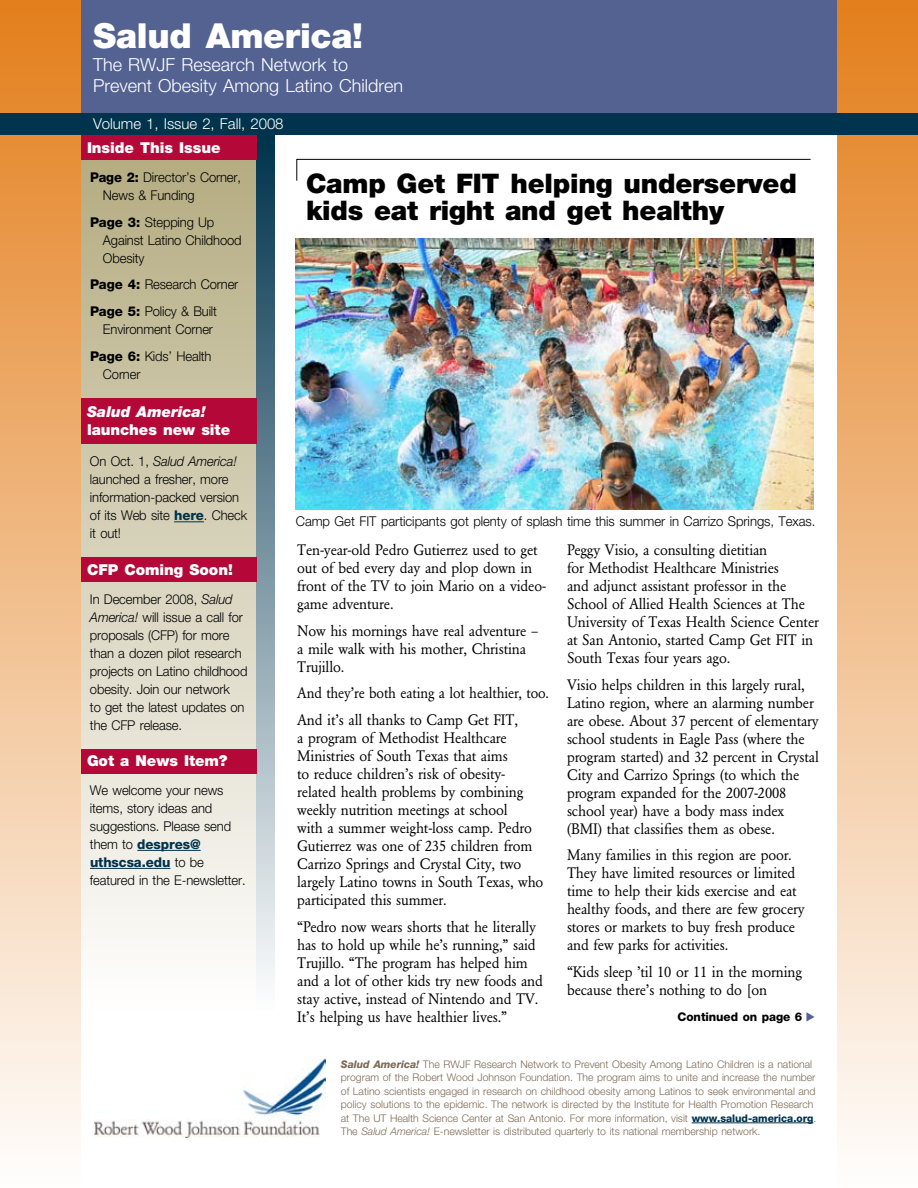
<style>
.page{position:relative;width:918px;height:1188px;background:#fff}
.page>*{position:absolute;margin:0;border:0;box-sizing:border-box;transform-origin:0 0}
.t1{font:900 34.5px "Helvetica Neue";letter-spacing:-.01em;color:#fff}
.t2{font:900 27px/27px "Helvetica Neue";letter-spacing:-.01em;color:#000}
.t3{font:300 18px/21px "Helvetica Neue";color:#fff}
.t4{font:15px/18px "Garamond BE";letter-spacing:-.01em;color:#000;scale:.96 1}
.t5{font:15px/26.7px "Garamond BE";letter-spacing:-.01em;color:#000;scale:.93 1}
.t6{font:900 15px "Helvetica Neue";letter-spacing:-.005em;color:#fff}
.t7{font:300 15px "Helvetica Neue";letter-spacing:-.005em;color:#fff}
.t8{font:italic 900 15px "Helvetica Neue";letter-spacing:-.005em;color:#fff}
.t9{font:300 13.5px/18px "Helvetica Neue";letter-spacing:-.01em;color:#000;scale:.96 1}
.t10{font:300 13.5px "Helvetica Neue";letter-spacing:-.01em;color:#000}
.t11{font:800 12px "Helvetica Neue";letter-spacing:-.005em;color:#000}
.t12{font:300 10.5px/13.5px "Helvetica Neue";letter-spacing:-.005em;color:#7d6a55}
.s1{font-weight:800}
.s2{font-style:italic}
.s3{font-weight:800;color:#00334d}
.s4{font-family:"European Pi Three";font-weight:400;color:#546292}
.s5{font-weight:800;font-style:italic}
</style>
<div class="page">
<div style="left:81px;top:0;width:756px;height:113px;background:#546292"></div>
<div style="left:0;top:0;width:81px;height:1188px;background:linear-gradient(to bottom,#e37f1c,#fffefd)"></div>
<div style="left:837px;top:0;width:81px;height:1188px;background:linear-gradient(to bottom,#e37f1c,#fffefd)"></div>
<svg style="left:81px;top:159px;width:175px;height:786px;background:#d6d1ba"></svg>
<hr style="left:174px;top:521px;width:30px;height:1px;background:#00334d">
<hr style="left:137px;top:850px;width:64px;height:1px;background:#00334d">
<hr style="left:90px;top:868px;width:80px;height:1px;background:#00334d">
<div style="left:256px;top:135px;width:19px;height:875px;background:linear-gradient(to bottom,#00334d,#fdfefe)"></div>
<hr style="left:692px;top:1123px;width:121px;height:1px;background:#00334d">
<div style="left:0;top:113px;width:918px;height:22px;background:#00334d"></div>
<div style="left:81px;top:135px;width:175px;height:24px;background:#b30838"></div>
<div style="left:81px;top:398px;width:175px;height:45px;background:#b30838"></div>
<div style="left:81px;top:558px;width:175px;height:24px;background:#b30838"></div>
<div style="left:81px;top:749px;width:175px;height:25px;background:#b30838"></div>
<svg style="left:296px;top:159px;width:515px;height:22px"></svg>
<img style="left:95px;top:1059px;width:231px;height:78px">
<img style="left:296px;top:238px;width:518px;height:272px">
<h1 class="t1" style="left:93px;top:15px;width:272px">Salud America!</h1>
<p class="t3" style="left:93px;top:54px;width:312px">The RWJF Research Network to<br>Prevent Obesity Among Latino Children</p>
<p class="t7" style="left:93px;top:115px;width:192px">Volume 1, Issue 2, Fall, 2008</p>
<p class="t6" style="left:87px;top:139px;width:135px">Inside This Issue</p>
<p class="t9" style="left:103px;top:168px;width:145px;text-indent:-13px"><span class="s1">Page 2:</span> Director’s Corner,<br>News &amp; Funding</p>
<p class="t9" style="left:103px;top:213px;width:146px;text-indent:-13px"><span class="s1">Page 3:</span> Stepping Up<br>Against Latino Childhood<br>Obesity</p>
<p class="t9" style="left:90px;top:271px;width:156px;line-height:26.7px"><span class="s1">Page 4:</span> Research Corner<br><span class="s1">Page 5:</span> Policy &amp; Built</p>
<p class="t9" style="left:90px;top:316px;width:130px;line-height:26.7px;text-align:right">Environment Corner<br><span class="s1">Page 6:</span> Kids’ Health</p>
<p class="t9" style="left:103px;top:365px;width:41px">Corner</p>
<p class="t8" style="left:87px;top:403px;width:120px">Salud America!</p>
<p class="t6" style="left:87px;top:421px;width:145px">launches new site</p>
<p class="t9" style="left:90px;top:452px;width:165px">On Oct. 1, <span class="s2">Salud America! </span>launched a fresher, more information-packed version of its Web site <span class="s3">here</span>. Check it out!</p>
<p class="t6" style="left:87px;top:560px;width:147px">CFP Coming Soon!</p>
<p class="t9" style="left:90px;top:590px;width:166px">In December 2008, <span class="s2">Salud<br>America!</span> will issue a call for proposals (CFP) for more than a dozen pilot research projects on Latino childhood obesity. Join our network<br>to get the latest updates on the CFP release.</p>
<p class="t6" style="left:87px;top:752px;width:142px">Got a News Item?</p>
<p class="t9" style="left:90px;top:781px;width:164px">We welcome your news items, story ideas and suggestions. Please send them to <span class="s3">despres@ uthscsa.edu</span> to be featured in the E-newsletter.</p>
<h2 class="t2" style="left:306px;top:169px;width:492px">Camp Get FIT helping underserved kids eat right and get healthy</h2>
<p class="t10" style="left:296px;top:513px;width:521px">Camp Get FIT participants got plenty of splash time this summer in Carrizo Springs, Texas.</p>
<p class="t4" style="left:297px;top:541px;width:261px">Ten-year-old Pedro Gutierrez used to get out of bed every day and plop down in front of the TV to join Mario on a video&shy;game adventure.</p>
<p class="t4" style="left:297px;top:622px;width:253px">Now his mornings have real adventure – a mile walk with his mother, Christina<br>Trujillo.</p>
<p class="t5" style="left:297px;top:680px;width:272px">And they’re both eating a lot healthier, too.<br>And it’s all thanks to Camp Get FIT,</p>
<p class="t4" style="left:297px;top:729px;width:258px">a program of Methodist Healthcare Ministries of South Texas that aims<br>to reduce children’s risk of obesity&shy;related health problems by combining weekly nutrition meetings at school<br>with a summer weight-loss camp. Pedro Gutierrez was one of 235 children from Carrizo Springs and Crystal City, two largely Latino towns in South Texas, who participated this summer.</p>
<p class="t4" style="left:297px;top:918px;width:258px">“Pedro now wears shorts that he literally has to hold up while he’s running,” said Trujillo. “The program has helped him and a lot of other kids try new foods and stay active, instead of Nintendo and TV.<br>It’s helping us have healthier lives.”</p>
<p class="t4" style="left:567px;top:541px;width:264px">Peggy Visio, a consulting dietitian<br>for Methodist Healthcare Ministries<br>and adjunct assistant professor in the School of Allied Health Sciences at The University of Texas Health Science Center at San Antonio, started Camp Get FIT in South Texas four years ago.</p>
<p class="t4" style="left:567px;top:676px;width:264px">Visio helps children in this largely rural, Latino region, where an alarming number are obese. About 37 percent of elementary school students in Eagle Pass (where the program started) and 32 percent in Crystal City and Carrizo Springs (to which the program expanded for the 2007-2008 school year) have a body mass index (BMI) that classifies them as obese.</p>
<p class="t4" style="left:567px;top:846px;width:249px">Many families in this region are poor.<br>They have limited resources or limited time to help their kids exercise and eat healthy foods, and there are few grocery stores or markets to buy fresh produce and few parks for activities.</p>
<p class="t4" style="left:567px;top:963px;width:246px">“Kids sleep ’til 10 or 11 in the morning because there’s nothing to do [on</p>
<p class="t11" style="left:678px;top:1010px;width:139px">Continued on page 6 <span class="s4">E</span></p>
<p class="t12" style="left:341px;top:1057px;width:477px"><span class="s5">Salud America!</span> The RWJF Research Network to Prevent Obesity Among Latino Children is a national program of the Robert Wood Johnson Foundation. The program aims to unite and increase the number of Latino scientists engaged in research on childhood obesity among Latinos to seek environmental and policy solutions to the epidemic. The network is directed by the Institute for Health Promotion Research at The UT Health Science Center at San Antonio. For more information, visit <span class="s3">www.salud-america.org</span>.<br>The <span class="s2">Salud America!</span> E-newsletter is distributed quarterly to its national membership network.</p>
</div>
